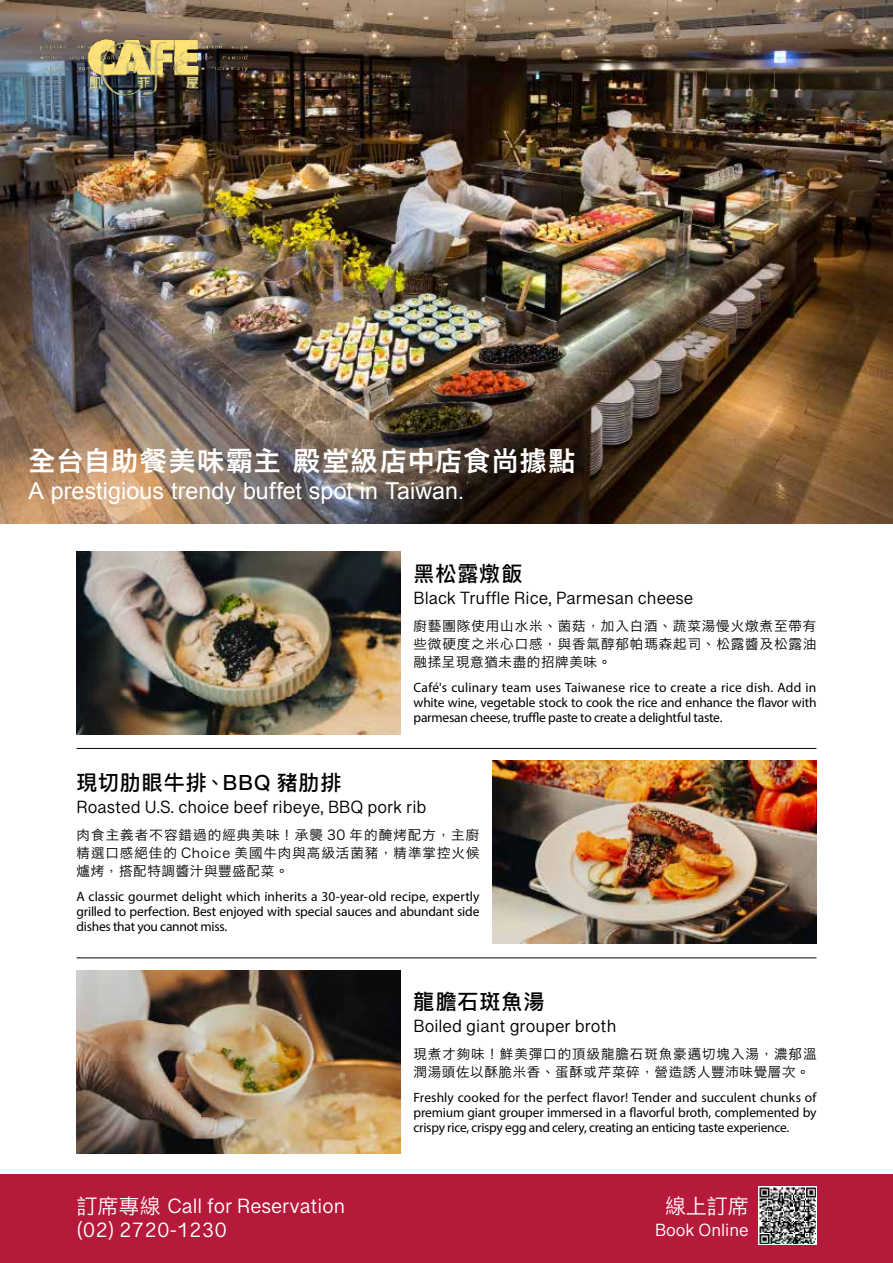
<style>
.page{position:relative;width:893px;height:1263px;background:#fff}
.page>*{position:absolute;margin:0;border:0;box-sizing:border-box;transform-origin:0 0}
.t1{font:27px "Hiragino Sans CNS W6";letter-spacing:.05em;color:#fff}
.t2{font:23.25px "Arial";color:#fff}
.t3{font:21px/24.5px "Grantha Sangam MN";color:#fff}
.t4{font:500 21px "Ping Fang TC";letter-spacing:.045em;color:#000}
.t5{font:21px "Hiragino Sans CNS W3";color:#fff}
.t6{font:18px "Grantha Sangam MN";color:#000}
.t7{font:18px "Grantha Sangam MN";color:#fff}
.t8{font:13.5px/15px "Myriad Pro";letter-spacing:-.02em;color:#000;text-align:justify}
.t9{font:13.5px/18px "Hiragino Sans CNS W3";letter-spacing:.07em;color:#000;text-align:justify}
.s1{font-family:"Hiragino Sans CNS W3"}
</style>
<div class="page">
<div style="left:0;top:1174px;width:893px;height:89px;background:#b61a3b"></div>
<img style="left:0;top:0;width:893px;height:524px">
<img style="left:77px;top:551px;width:324px;height:184px">
<img style="left:492px;top:761px;width:324px;height:182px">
<img style="left:77px;top:971px;width:324px;height:183px">
<img style="left:758px;top:1186px;width:58px;height:58px">
<hr style="left:77px;top:748px;width:739px;height:1px;background:#000">
<hr style="left:77px;top:958px;width:739px;height:1px;background:#000">
<img style="left:28px;top:27px;width:230px;height:80px">
<h1 class="t1" style="left:28px;top:438px;width:549px">全台自助餐美味霸主 殿堂級店中店食尚據點</h1>
<h2 class="t2" style="left:28px;top:475px;width:438px">A prestigious trendy buffet spot in Taiwan.</h2>
<h3 class="t4" style="left:414px;top:560px;width:110px">黑松露燉飯</h3>
<h3 class="t6" style="left:414px;top:587px;width:281px">Black Truffle Rice, Parmesan cheese</h3>
<p class="t9" style="left:414px;top:615px;width:404px">廚藝團隊使用山水米、菌菇，加入白酒、蔬菜湯慢火燉煮至帶有些微硬度之米心口感，與香氣醇郁帕瑪森起司、松露醬及松露油融揉呈現意猶未盡的招牌美味。</p>
<h3 class="t4" style="left:77px;top:769px;width:266px">現切肋眼牛排、BBQ 豬肋排</h3>
<p class="t8" style="left:414px;top:679px;width:404px">Café's culinary team uses Taiwanese rice to create a rice dish. Add in white wine, vegetable stock to cook the rice and enhance the flavor with parmesan cheese, truffle paste to create a delightful taste.</p>
<h3 class="t6" style="left:77px;top:796px;width:352px">Roasted U.S. choice beef ribeye, BBQ pork rib</h3>
<p class="t9" style="left:77px;top:824px;width:404px">肉食主義者不容錯過的經典美味！承襲 30 年的醃烤配方，主廚精選口感絕佳的 Choice 美國牛肉與高級活菌豬，精準掌控火候爐烤，搭配特調醬汁與豐盛配菜。</p>
<p class="t8" style="left:77px;top:888px;width:404px">A classic gourmet delight which inherits a 30-year-old recipe, expertly grilled to perfection. Best enjoyed with special sauces and abundant side dishes that you cannot miss.</p>
<h3 class="t4" style="left:414px;top:988px;width:133px">龍膽石斑魚湯</h3>
<h3 class="t6" style="left:414px;top:1015px;width:204px">Boiled giant grouper broth</h3>
<p class="t9" style="left:414px;top:1044px;width:404px">現煮才夠味！鮮美彈口的頂級龍膽石斑魚豪邁切塊入湯，濃郁溫潤湯頭佐以酥脆米香、蛋酥或芹菜碎，營造誘人豐沛味覺層次。</p>
<h3 class="t3" style="left:77px;top:1193px;width:270px"><span class="s1">訂席專線</span> Call for Reservation (02) 2720-1230</h3>
<p class="t8" style="left:414px;top:1089px;width:404px">Freshly cooked for the perfect flavor! Tender and succulent chunks of premium giant grouper immersed in a flavorful broth, complemented by crispy rice, crispy egg and celery, creating an enticing taste experience.</p>
<h3 class="t5" style="left:665px;top:1190px;width:85px">線上訂席</h3>
<h3 class="t7" style="left:655px;top:1219px;width:95px">Book Online</h3>
</div>
